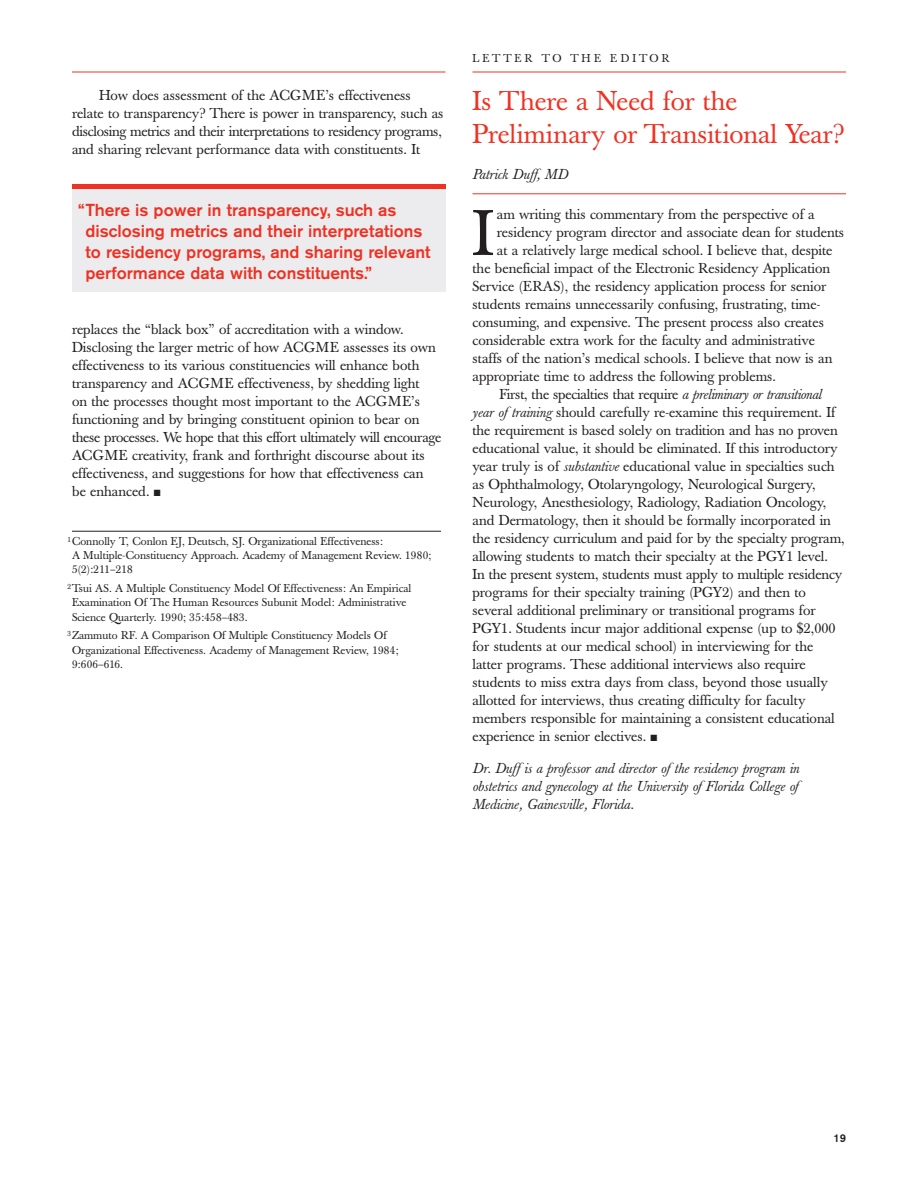
<style>
.page{position:relative;width:918px;height:1188px;background:#fff}
.page>*{position:absolute;margin:0;border:0;box-sizing:border-box;transform-origin:0 0}
.t1{font:63.9px "Baskerville";color:#231f20}
.t2{font:27px/33px "Baskerville";color:#ef3122}
.t3{font:500 17.25px/21px "Akzidenz Grotesk BE";color:#ef3122}
.t4{font:14.25px/18px "Baskerville";color:#231f20}
.t5{font:italic 14.25px/18px "Baskerville";letter-spacing:.01em;color:#231f20}
.t6{font:11.25px/14.2px "Baskerville";color:#231f20}
.t7{font:11.25px "Baskerville";letter-spacing:.25em;color:#231f20}
.t8{font:500 11.25px "Akzidenz Grotesk BE";color:#231f20}
.s1{font-style:italic}
</style>
<div class="page">
<hr style="left:72px;top:72px;width:374px;height:1px;background:#ef3122">
<hr style="left:472px;top:72px;width:374px;height:1px;background:#ef3122">
<hr style="left:472px;top:194px;width:374px;height:1px;background:#ef3122">
<hr style="left:72px;top:531px;width:369px;height:1px;background:#231f20">
<div style="left:72px;top:184px;width:374px;height:108px;background:#ececee"></div>
<div style="left:72px;top:184px;width:374px;height:5px;background:#ef3122"></div>
<p class="t4" style="left:72px;top:88px;width:373px;text-indent:27px">How does assessment of the ACGME’s effectiveness relate to transparency? There is power in transparency, such as disclosing metrics and their interpretations to residency programs, and sharing relevant performance data with constituents. It</p>
<p class="t3" style="left:86px;top:201px;width:347px;text-indent:-8px">“There is power in transparency, such as disclosing metrics and their interpretations to residency programs, and sharing relevant performance data with constituents.”</p>
<p class="t4" style="left:72px;top:322px;width:371px">replaces the “black box” of accreditation with a window.<br>Disclosing the larger metric of how ACGME assesses its own effectiveness to its various constituencies will enhance both transparency and ACGME effectiveness, by shedding light<br>on the processes thought most important to the ACGME’s functioning and by bringing constituent opinion to bear on these processes. We hope that this effort ultimately will encourage ACGME creativity, frank and forthright discourse about its effectiveness, and suggestions for how that effectiveness can<br>be enhanced. ■</p>
<p class="t6" style="left:72px;top:535px;width:361px;text-indent:-4px"><sup>1</sup>Connolly T, Conlon EJ, Deutsch, SJ. Organizational Effectiveness:<br>A Multiple-Constituency Approach. Academy of Management Review. 1980;<br>5(2):211–218</p>
<p class="t6" style="left:72px;top:582px;width:341px;text-indent:-4px"><sup>2</sup>Tsui AS. A Multiple Constituency Model Of Effectiveness: An Empirical<br>Examination Of The Human Resources Subunit Model: Administrative<br>Science Quarterly. 1990; 35:458–483.</p>
<p class="t6" style="left:72px;top:630px;width:328px;text-indent:-4px"><sup>3</sup>Zammuto RF. A Comparison Of Multiple Constituency Models Of<br>Organizational Effectiveness. Academy of Management Review, 1984;<br>9:606–616.</p>
<p class="t7" style="left:472px;top:54px;width:199px">LETTER TO THE EDITOR</p>
<h2 class="t2" style="left:472px;top:87px;width:373px">Is There a Need for the<br>Preliminary or Transitional Year?</h2>
<p class="t5" style="left:472px;top:166px;width:97px">Patrick Duff, MD</p>
<h1 class="t1" style="left:472px;top:209px;width:23px">I</h1>
<p class="t4" style="left:497px;top:207px;width:319px">am writing this commentary from the perspective of a</p>
<p class="t4" style="left:497px;top:225px;width:349px">residency program director and associate dean for students</p>
<p class="t4" style="left:497px;top:243px;width:337px">at a relatively large medical school. I believe that, despite</p>
<p class="t4" style="left:473px;top:261px;width:359px">the beneficial impact of the Electronic Residency Application</p>
<p class="t4" style="left:473px;top:279px;width:355px">Service (ERAS), the residency application process for senior</p>
<p class="t4" style="left:473px;top:297px;width:349px">students remains unnecessarily confusing, frustrating, time-</p>
<p class="t4" style="left:473px;top:315px;width:353px">consuming, and expensive. The present process also creates</p>
<p class="t4" style="left:473px;top:333px;width:344px">considerable extra work for the faculty and administrative</p>
<p class="t4" style="left:473px;top:351px;width:361px">staffs of the nation’s medical schools. I believe that now is an</p>
<p class="t4" style="left:473px;top:369px;width:305px">appropriate time to address the following problems.</p>
<p class="t4" style="left:499px;top:387px;width:323px">First, the specialties that require <span class="s1">a preliminary or transitional</span></p>
<p class="t4" style="left:472px;top:405px;width:364px"><span class="s1">year oftraining</span> should carefully re-examine this requirement. If</p>
<p class="t4" style="left:472px;top:423px;width:367px">the requirement is based solely on tradition and has no proven</p>
<p class="t4" style="left:472px;top:441px;width:367px">educational value, it should be eliminated. If this introductory</p>
<p class="t4" style="left:472px;top:459px;width:364px">year truly is of <span class="s1">substantive</span> educational value in specialties such</p>
<p class="t4" style="left:472px;top:477px;width:345px">as Ophthalmology, Otolaryngology, Neurological Surgery,</p>
<p class="t4" style="left:472px;top:495px;width:355px">Neurology, Anesthesiology, Radiology, Radiation Oncology,</p>
<p class="t4" style="left:472px;top:513px;width:360px">and Dermatology, then it should be formally incorporated in</p>
<p class="t4" style="left:472px;top:531px;width:374px">the residency curriculum and paid for by the specialty program,</p>
<p class="t4" style="left:472px;top:549px;width:357px">allowing students to match their specialty at the PGY1 level.</p>
<p class="t4" style="left:472px;top:567px;width:371px">In the present system, students must apply to multiple residency</p>
<p class="t4" style="left:472px;top:585px;width:335px">programs for their specialty training (PGY2) and then to</p>
<p class="t4" style="left:472px;top:603px;width:345px">several additional preliminary or transitional programs for</p>
<p class="t4" style="left:472px;top:621px;width:365px">PGY1. Students incur major additional expense (up to $2,000</p>
<p class="t4" style="left:472px;top:639px;width:342px">for students at our medical school) in interviewing for the</p>
<p class="t4" style="left:472px;top:657px;width:335px">latter programs. These additional interviews also require</p>
<p class="t4" style="left:472px;top:675px;width:357px">students to miss extra days from class, beyond those usually</p>
<p class="t4" style="left:472px;top:693px;width:334px">allotted for interviews, thus creating difficulty for faculty</p>
<p class="t4" style="left:472px;top:711px;width:364px">members responsible for maintaining a consistent educational</p>
<p class="t4" style="left:472px;top:729px;width:187px">experience in senior electives. ■</p>
<p class="t5" style="left:472px;top:760px;width:335px">Dr. Duffis a professor and director ofthe residency program in obstetrics and gynecology at the University ofFlorida College of<br>Medicine, Gainesville, Florida.</p>
<p class="t8" style="left:833px;top:1134px;width:14px">19</p>
</div>
